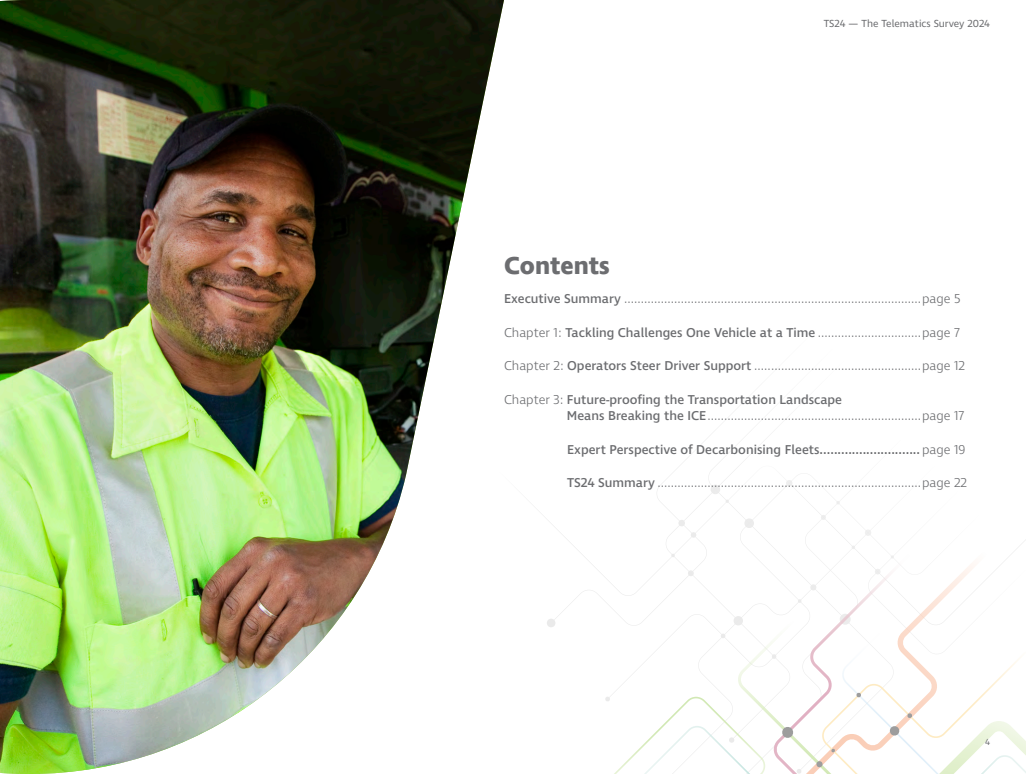
<style>
.page{position:relative;width:1026px;height:774px;background:#fff}
.page>*{position:absolute;margin:0;border:0;box-sizing:border-box;transform-origin:0 0}
.Intro_Heads{font:700 25px "Ingra";color:#6c6d70}
.t1{font:300 13.1px/15.8px "Ingra";color:#6c6d70}
.t2{font:500 13.1px "Ingra";color:#6c6d70}
.Chart_percent{font:10.5px "Ingra";color:#6c6d70}
.t3{font:9px "Ingra";color:#6c6d70}
.s1{font-weight:500}
.s2{font-weight:300}
</style>
<div class="page">
<svg style="left:547px;top:619px;width:8px;height:8px"></svg>
<svg style="left:605px;top:480px;width:421px;height:294px"></svg>
<img style="left:0;top:0;width:504px;height:774px">
<p class="Chart_percent" style="left:824px;top:17px;width:168px">TS24 — The Telematics Survey 2024</p>
<p class="Intro_Heads" style="left:504px;top:249px;width:107px">Contents</p>
<p class="t1" style="left:504px;top:291px;width:458px"><span class="s1">Executive Summary</span> .........................................................................................page 5</p>
<p class="t1" style="left:504px;top:325px;width:458px">Chapter 1: <span class="s1">Tackling Challenges One Vehicle at a Time</span> ...............................page 7</p>
<p class="t1" style="left:504px;top:359px;width:463px">Chapter 2: <span class="s1">Operators Steer Driver Support</span> ..................................................page 12</p>
<p class="t1" style="left:567px;top:392px;width:399px;text-indent:-63px">Chapter 3: <span class="s1">Future-proofing the Transportation Landscape<br>Means Breaking the ICE</span>................................................................page 17</p>
<p class="t2" style="left:567px;top:441px;width:400px">Expert Perspective of Decarbonising Fleets............................ <span class="s2">page 19</span></p>
<p class="t1" style="left:567px;top:476px;width:401px"><span class="s1">TS24 Summary</span> ...............................................................................page 22</p>
<p class="t3" style="left:985px;top:736px;width:6px">4</p>
</div>
